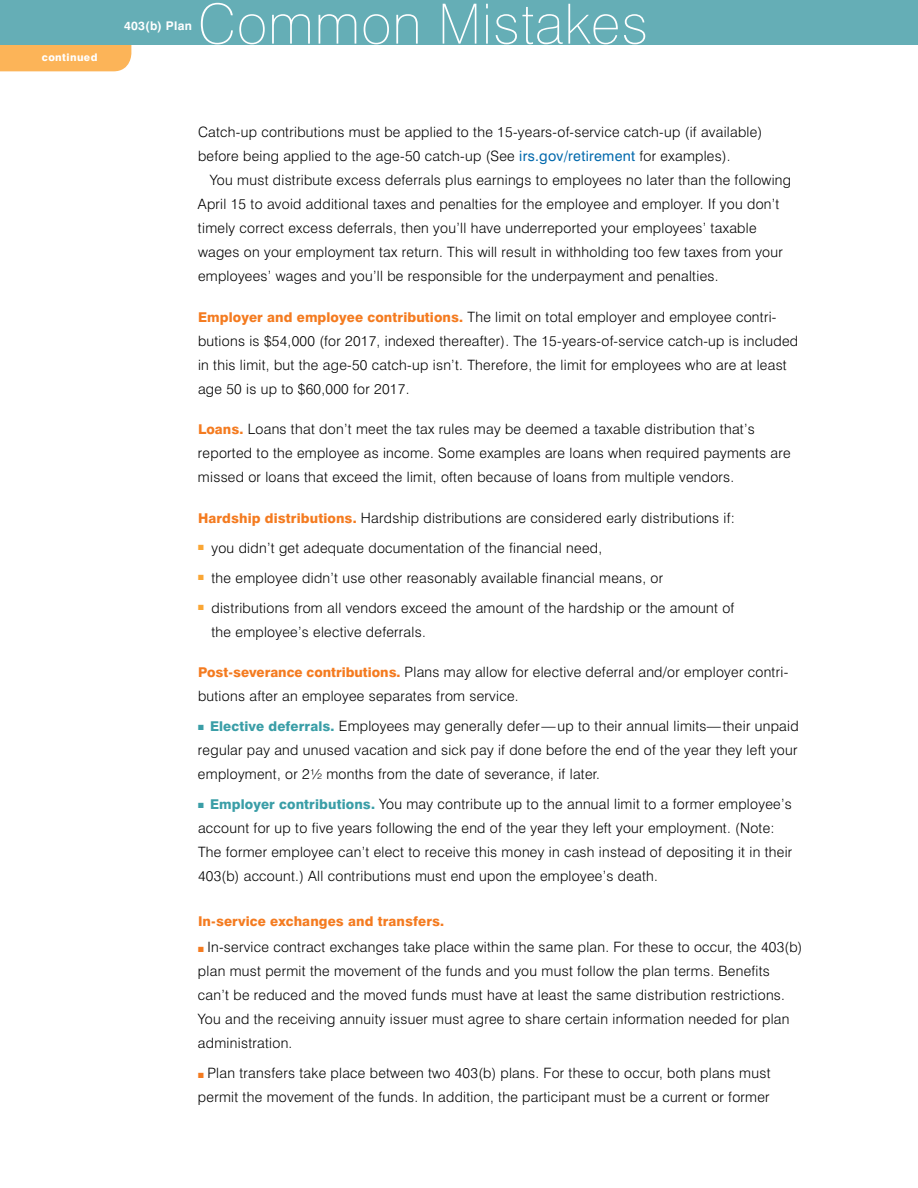
<style>
.page{position:relative;width:918px;height:1188px;background:#fff}
.page>*{position:absolute;margin:0;border:0;box-sizing:border-box;transform-origin:0 0}
.t1{font:100 55.5px "Swiss 721 BT";letter-spacing:.02em;color:#fff}
.reg_text{font:300 14.25px/24px "Swiss 721 BT";letter-spacing:.02em;color:#000}
.bullet_text{font:300 14.25px/24px "Swiss 721 BT";letter-spacing:.02em;color:#000}
.reg_text-2{font:800 13.5px "Swiss 721 BT";letter-spacing:.01em;color:#f47b20}
.t2{font:700 12px "Swiss 721 BT";letter-spacing:.02em;color:#fff}
.t3{font:800 10.5px "Swiss 721 BT";letter-spacing:.04em;color:#fff}
.s1{font-weight:400;color:#0068ac}
.s2{font-weight:800;font-size:13.5px;color:#f47b20}
.s3{color:#3a9ea7}
.s4{font-weight:800;font-size:13.5px;color:#3a9ea7}
.s5{color:#f47b20}
</style>
<div class="page">
<div style="left:0;top:45px;width:131px;height:26px;background:#fcb458"></div>
<div style="left:0;top:0;width:918px;height:45px;background:#65aeb6"></div>
<p class="t3" style="left:42px;top:51px;width:57px">continued</p>
<p class="t2" style="left:124px;top:19px;width:69px">403(b) Plan</p>
<h1 class="t1" style="left:198px;top:-10px;width:451px">Common Mistakes</h1>
<p class="reg_text" style="left:198px;top:120px;width:566px">Catch-up contributions must be applied to the 15-years-of-service catch-up (if available) before being applied to the age-50 catch-up (See <span class="s1">irs.gov/retirement</span> for examples).</p>
<p class="reg_text" style="left:198px;top:168px;width:595px;text-indent:12px">You must distribute excess deferrals plus earnings to employees no later than the following April 15 to avoid additional taxes and penalties for the employee and employer. If you don’t timely correct excess deferrals, then you’ll have underreported your employees’ taxable wages on your employment tax return. This will result in withholding too few taxes from your employees’ wages and you’ll be responsible for the underpayment and penalties.</p>
<p class="reg_text" style="left:198px;top:305px;width:602px"><span class="s2">Employer and employee contributions.</span> The limit on total employer and employee contri&shy;butions is $54,000 (for 2017, indexed thereafter). The 15-years-of-service catch-up is included in this limit, but the age-50 catch-up isn’t. Therefore, the limit for employees who are at least age 50 is up to $60,000 for 2017.</p>
<p class="reg_text" style="left:198px;top:417px;width:594px"><span class="s2">Loans.</span> Loans that don’t meet the tax rules may be deemed a taxable distribution that’s reported to the employee as income. Some examples are loans when required payments are missed or loans that exceed the limit, often because of loans from multiple vendors.</p>
<p class="reg_text" style="left:198px;top:506px;width:538px"><span class="s2">Hardship distributions.</span> Hardship distributions are considered early distributions if:</p>
<p class="reg_text" style="left:198px;top:536px;width:406px"><sup>■</sup> you didn’t get adequate documentation of the financial need,</p>
<p class="reg_text" style="left:198px;top:566px;width:467px"><sup>■</sup> the employee didn’t use other reasonably available financial means, or</p>
<p class="reg_text" style="left:211px;top:596px;width:524px;text-indent:-13px"><sup>■</sup> distributions from all vendors exceed the amount of the hardship or the amount of the employee’s elective deferrals.</p>
<p class="bullet_text" style="left:198px;top:660px;width:592px"><span class="s2">Post-severance contributions.</span> Plans may allow for elective deferral and/or employer contri&shy;butions after an employee separates from service.</p>
<p class="bullet_text" style="left:198px;top:714px;width:602px;text-align:justify"><span class="s3">■</span> <span class="s4">Elective deferrals.</span> Employees may generally defer—up to their annual limits—their unpaid regular pay and unused vacation and sick pay if done before the end of the year they left your employment, or 2½ months from the date of severance, if later.</p>
<p class="bullet_text" style="left:198px;top:792px;width:596px"><span class="s3">■</span> <span class="s4">Employer contributions.</span> You may contribute up to the annual limit to a former employee’s account for up to five years following the end of the year they left your employment. (Note:<br>The former employee can’t elect to receive this money in cash instead of depositing it in their 403(b) account.) All contributions must end upon the employee’s death.</p>
<p class="reg_text-2" style="left:198px;top:913px;width:248px">In-service exchanges and transfers.</p>
<p class="bullet_text" style="left:198px;top:935px;width:606px"><span class="s5">■</span> In-service contract exchanges take place within the same plan. For these to occur, the 403(b) plan must permit the movement of the funds and you must follow the plan terms. Benefits can’t be reduced and the moved funds must have at least the same distribution restrictions.<br>You and the receiving annuity issuer must agree to share certain information needed for plan administration.</p>
<p class="bullet_text" style="left:198px;top:1061px;width:574px"><span class="s5">■</span> Plan transfers take place between two 403(b) plans. For these to occur, both plans must permit the movement of the funds. In addition, the participant must be a current or former</p>
</div>
